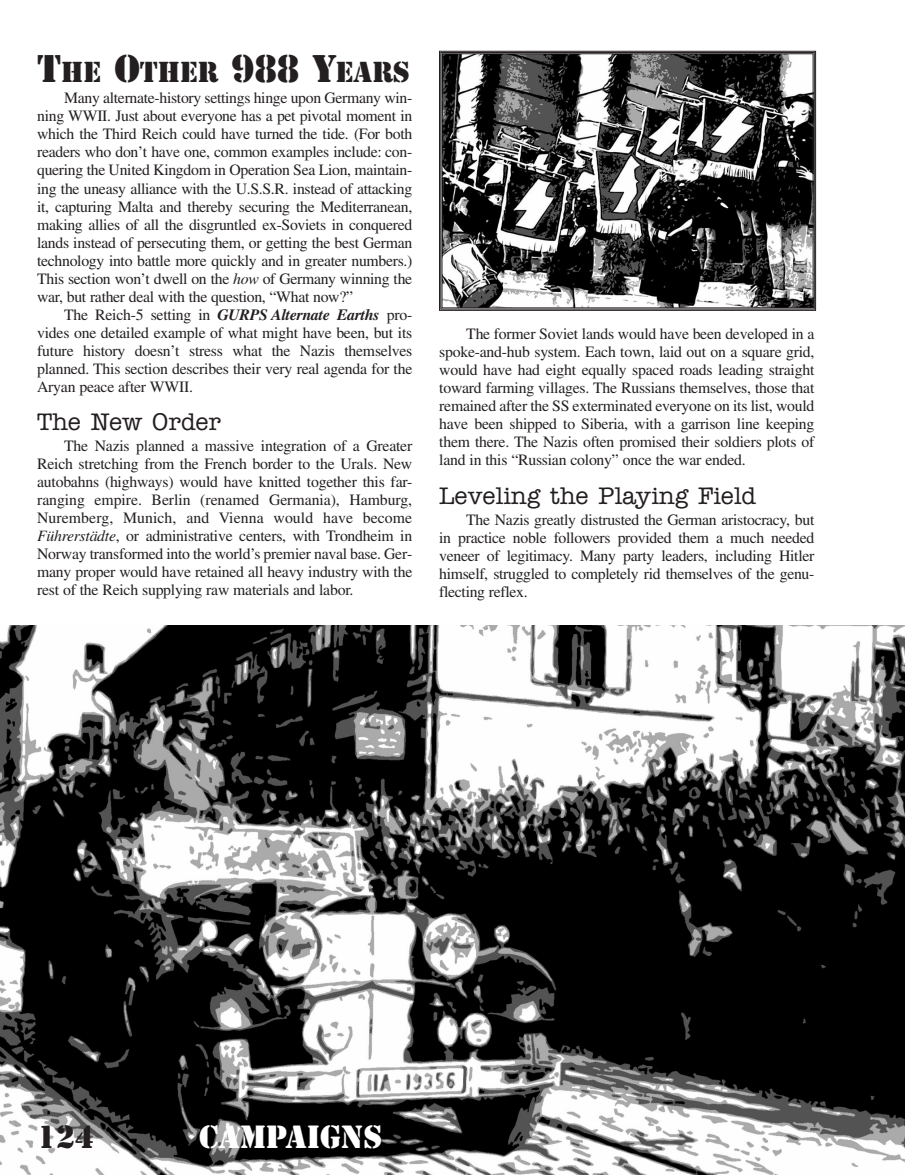
<style>
.page{position:relative;width:905px;height:1175px;background:#fff}
.page>*{position:absolute;margin:0;border:0;box-sizing:border-box;transform-origin:0 0}
.t1{font:30px "Stencil";color:#fff}
.t2{font:30px "Stencil";color:#231f20}
.t3{font:27px "Stencil";letter-spacing:-.01em;color:#231f20}
.t4{font:500 24px "American Typewriter";color:#231f20}
.t5{font:15.75px/18px "Times";letter-spacing:-.015em;color:#231f20;text-align:justify}
.s1{font-size:36px}
.s2{font-style:italic}
.s3{font-weight:700;font-style:italic}
</style>
<div class="page">
<img style="left:0;top:625px;width:904px;height:549px">
<img style="left:444px;top:55px;width:367px;height:251px">
<div style="left:442px;top:53px;width:371px;height:255px;border:1px solid #231f20"></div>
<h2 class="t3" style="left:37px;top:57px;width:374px"><span class="s1">T</span>HE <span class="s1">O</span>THER <span class="s1">988 Y</span>EARS</h2>
<p class="t5" style="left:37px;top:91px;width:377px;text-indent:27px">Many alternate-history settings hinge upon Germany win&shy;ning WWII. Just about everyone has a pet pivotal moment in which the Third Reich could have turned the tide. (For both readers who don’t have one, common examples include: con&shy;quering the United Kingdom in Operation Sea Lion, maintain&shy;ing the uneasy alliance with the U.S.S.R. instead of attacking it, capturing Malta and thereby securing the Mediterranean, making allies of all the disgruntled ex-Soviets in conquered lands instead of persecuting them, or getting the best German technology into battle more quickly and in greater numbers.)<br>This section won’t dwell on the <span class="s2">how</span> of Germany winning the war, but rather deal with the question, “What now?”</p>
<p class="t5" style="left:37px;top:307px;width:377px;text-indent:27px">The Reich-5 setting in <span class="s3">GURPS Alternate Earths</span> pro&shy;vides one detailed example of what might have been, but its future history doesn’t stress what the Nazis themselves planned. This section describes their very real agenda for the Aryan peace after WWII.</p>
<h3 class="t4" style="left:37px;top:408px;width:185px">The New Order</h3>
<p class="t5" style="left:37px;top:438px;width:377px;text-indent:27px">The Nazis planned a massive integration of a Greater Reich stretching from the French border to the Urals. New autobahns (highways) would have knitted together this far&shy;ranging empire. Berlin (renamed Germania), Hamburg, Nuremberg, Munich, and Vienna would have become <span class="s2">Führerstädte</span>, or administrative centers, with Trondheim in Norway transformed into the world’s premier naval base. Ger&shy;many proper would have retained all heavy industry with the rest of the Reich supplying raw materials and labor.</p>
<p class="t5" style="left:439px;top:327px;width:377px;text-indent:27px">The former Soviet lands would have been developed in a spoke-and-hub system. Each town, laid out on a square grid, would have had eight equally spaced roads leading straight toward farming villages. The Russians themselves, those that remained after the SS exterminated everyone on its list, would have been shipped to Siberia, with a garrison line keeping them there. The Nazis often promised their soldiers plots of land in this “Russian colony” once the war ended.</p>
<h3 class="t4" style="left:439px;top:481px;width:318px">Leveling the Playing Field</h3>
<p class="t5" style="left:439px;top:512px;width:376px;text-indent:27px">The Nazis greatly distrusted the German aristocracy, but in practice noble followers provided them a much needed veneer of legitimacy. Many party leaders, including Hitler himself, struggled to completely rid themselves of the genu&shy;flecting reflex.</p>
<h1 class="t2" style="left:37px;top:1119px;width:58px">124</h1>
<h1 class="t1" style="left:199px;top:1119px;width:185px">CAMPAIGNS</h1>
</div>
